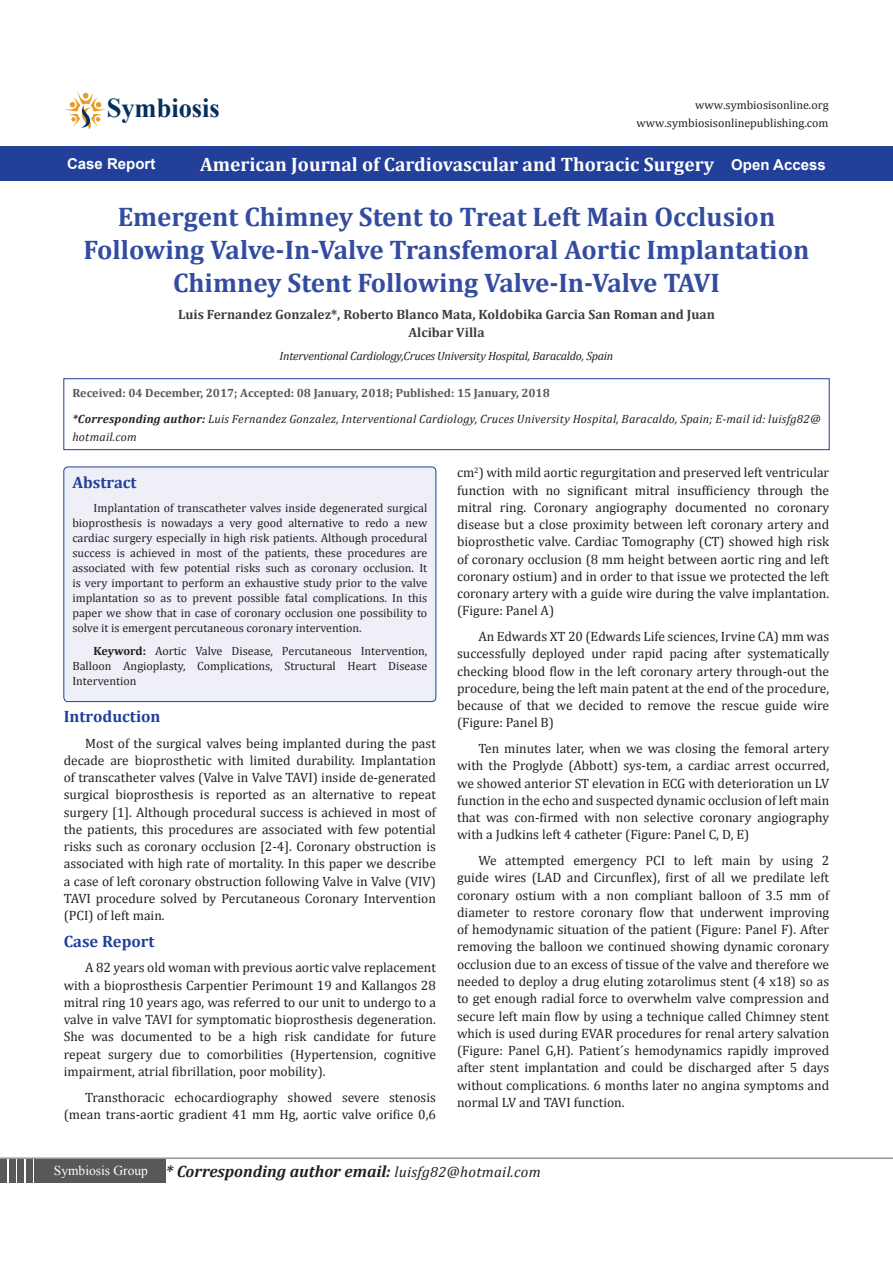
<style>
.page{position:relative;width:893px;height:1263px;background:#fff}
.page>*{position:absolute;margin:0;border:0;box-sizing:border-box;transform-origin:0 0}
.t1{font:700 27.3px "Times New Roman";color:#05305b}
.t2{font:700 27px/33px "Cambria";color:#334ca0;text-align:center}
.Default{font:700 19.5px "Cambria";color:#fff}
.t3{font:italic 700 16.5px "Cambria";color:#231f20}
.Sideheadings{font:700 16.5px "Cambria";color:#223f99}
.Default-2{font:700 15px "Arial";color:#fff}
.t4{font:13.5px/17.2px "Cambria";color:#231f20;text-align:justify}
.t5{font:700 13.5px/18px "Cambria";color:#3e3e3f;text-align:center}
.t6{font:13.5px "Times New Roman";color:#fff}
.List_Paragraph{font:12px/15px "Cambria";color:#231f20;text-align:justify}
.Pa8{font:italic 12px/18px "Cambria";letter-spacing:.015em;color:#231f20}
.Pa8-2{font:700 12px "Cambria";color:#57585a}
.Pa8-3{font:italic 12px "Cambria";letter-spacing:-.02em;color:#231f20}
.Pa0{font:12px "Cambria";color:#221e1f}
.s1{font-weight:700}
.s2{font-weight:400;font-size:15px}
</style>
<div class="page">
<div style="left:0;top:146px;width:893px;height:35px;background:#223f99"></div>
<div style="left:64px;top:467px;width:372px;height:235px;background:#eff0f7;border-radius:4px"></div>
<div style="left:64px;top:467px;width:372px;height:235px;border:1px solid #223f99;border-radius:4px"></div>
<svg style="left:64px;top:379px;width:765px;height:71px"></svg>
<svg style="left:64px;top:91px;width:43px;height:38px"></svg>
<div style="left:1px;top:1160px;width:6px;height:23px;background:#57585a"></div>
<div style="left:9px;top:1160px;width:7px;height:23px;background:#57585a"></div>
<div style="left:18px;top:1160px;width:6px;height:23px;background:#57585a"></div>
<div style="left:26px;top:1160px;width:7px;height:23px;background:#57585a"></div>
<div style="left:35px;top:1160px;width:131px;height:23px;background:#57585a"></div>
<hr style="left:0;top:1158px;width:893px;height:1px;background:#626365">
<p class="t1" style="left:107px;top:89px;width:115px">Symbiosis</p>
<p class="Pa0" style="left:695px;top:98px;width:135px">www.symbiosisonline.org</p>
<p class="Pa0" style="left:637px;top:116px;width:193px">www.symbiosisonlinepublishing.com</p>
<p class="Default-2" style="left:67px;top:154px;width:90px">Case Report</p>
<p class="Default" style="left:200px;top:151px;width:515px">American Journal of Cardiovascular and Thoracic Surgery</p>
<p class="Default-2" style="left:731px;top:154px;width:96px">Open Access</p>
<p class="t2" style="left:84px;top:200px;width:727px">Emergent Chimney Stent to Treat Left Main Occlusion<br>Following Valve-In-Valve Transfemoral Aortic Implantation<br>Chimney Stent Following Valve-In-Valve TAVI</p>
<p class="t5" style="left:178px;top:305px;width:538px">Luis Fernandez Gonzalez*, Roberto Blanco Mata, Koldobika Garcia San Roman and Juan<br>Alcibar Villa</p>
<p class="Pa8-3" style="left:280px;top:348px;width:335px">Interventional Cardiology,Cruces University Hospital, Baracaldo, Spain</p>
<p class="Pa8-2" style="left:72px;top:384px;width:479px">Received: 04 December, 2017; Accepted: 08 January, 2018; Published: 15 January, 2018</p>
<p class="Pa8" style="left:72px;top:409px;width:750px"><span class="s1">*Corresponding author:</span> Luis Fernandez Gonzalez, Interventional Cardiology, Cruces University Hospital, Baracaldo, Spain; E-mail id: luisfg82@ hotmail.com</p>
<p class="Sideheadings" style="left:72px;top:471px;width:66px">Abstract</p>
<p class="List_Paragraph" style="left:72px;top:500px;width:356px;text-indent:21px">Implantation of transcatheter valves inside degenerated surgical bioprosthesis is nowadays a very good alternative to redo a new cardiac surgery especially in high risk patients. Although procedural success is achieved in most of the patients, these procedures are associated with few potential risks such as coronary occlusion. It is very important to perform an exhaustive study prior to the valve implantation so as to prevent possible fatal complications. In this paper we show that in case of coronary occlusion one possibility to solve it is emergent percutaneous coronary intervention.</p>
<p class="List_Paragraph" style="left:72px;top:644px;width:356px;text-indent:21px"><span class="s1">Keyword:</span> Aortic Valve Disease, Percutaneous Intervention, Balloon Angioplasty, Complications, Structural Heart Disease Intervention</p>
<p class="Sideheadings" style="left:64px;top:705px;width:98px">Introduction</p>
<p class="t4" style="left:64px;top:734px;width:374px;text-indent:21px">Most of the surgical valves being implanted during the past decade are bioprosthetic with limited durability. Implantation of transcatheter valves (Valve in Valve TAVI) inside de-generated surgical bioprosthesis is reported as an alternative to repeat surgery [1]. Although procedural success is achieved in most of the patients, this procedures are associated with few potential risks such as coronary occlusion [2-4]. Coronary obstruction is associated with high rate of mortality. In this paper we describe a case of left coronary obstruction following Valve in Valve (VIV)<br>TAVI procedure solved by Percutaneous Coronary Intervention (PCI) of left main.</p>
<p class="Sideheadings" style="left:64px;top:929px;width:92px">Case Report</p>
<p class="t4" style="left:64px;top:959px;width:374px;text-indent:21px">A 82 years old woman with previous aortic valve replacement with a bioprosthesis Carpentier Perimount 19 and Kallangos 28 mitral ring 10 years ago, was referred to our unit to undergo to a valve in valve TAVI for symptomatic bioprosthesis degeneration.<br>She was documented to be a high risk candidate for future repeat surgery due to comorbilities (Hypertension, cognitive impairment, atrial fibrillation, poor mobility).</p>
<p class="t4" style="left:64px;top:1088px;width:374px;text-align:right">Transthoracic echocardiography showed severe stenosis (mean trans-aortic gradient 41 mm Hg, aortic valve orifice 0,6</p>
<p class="t4" style="left:457px;top:464px;width:374px">cm<sup>2</sup>) with mild aortic regurgitation and preserved left ventricular function with no significant mitral insufficiency through the mitral ring. Coronary angiography documented no coronary disease but a close proximity between left coronary artery and bioprosthetic valve. Cardiac Tomography (CT) showed high risk of coronary occlusion (8 mm height between aortic ring and left coronary ostium) and in order to that issue we protected the left coronary artery with a guide wire during the valve implantation. (Figure: Panel A)</p>
<p class="t4" style="left:457px;top:628px;width:374px;text-indent:21px">An Edwards XT 20 (Edwards Life sciences, Irvine CA) mm was successfully deployed under rapid pacing after systematically checking blood flow in the left coronary artery through-out the procedure, being the left main patent at the end of the procedure, because of that we decided to remove the rescue guide wire (Figure: Panel B)</p>
<p class="t4" style="left:457px;top:740px;width:374px;text-indent:21px">Ten minutes later, when we was closing the femoral artery with the Proglyde (Abbott) sys-tem, a cardiac arrest occurred, we showed anterior ST elevation in ECG with deterioration un LV function in the echo and suspected dynamic occlusion of left main that was con-firmed with non selective coronary angiography with a Judkins left 4 catheter (Figure: Panel C, D, E)</p>
<p class="t4" style="left:457px;top:852px;width:374px;text-indent:21px">We attempted emergency PCI to left main by using 2 guide wires (LAD and Circunflex), first of all we predilate left coronary ostium with a non compliant balloon of 3.5 mm of diameter to restore coronary flow that underwent improving of hemodynamic situation of the patient (Figure: Panel F). After removing the balloon we continued showing dynamic coronary occlusion due to an excess of tissue of the valve and therefore we needed to deploy a drug eluting zotarolimus stent (4 x18) so as to get enough radial force to overwhelm valve compression and secure left main flow by using a technique called Chimney stent which is used during EVAR procedures for renal artery salvation (Figure: Panel G,H). Patient´s hemodynamics rapidly improved after stent implantation and could be discharged after 5 days without complications. 6 months later no angina symptoms and normal LV and TAVI function.</p>
<p class="t6" style="left:54px;top:1161px;width:96px">Symbiosis Group</p>
<p class="t3" style="left:166px;top:1160px;width:376px">* Corresponding author email: <span class="s2">luisfg82@hotmail.com</span></p>
</div>
